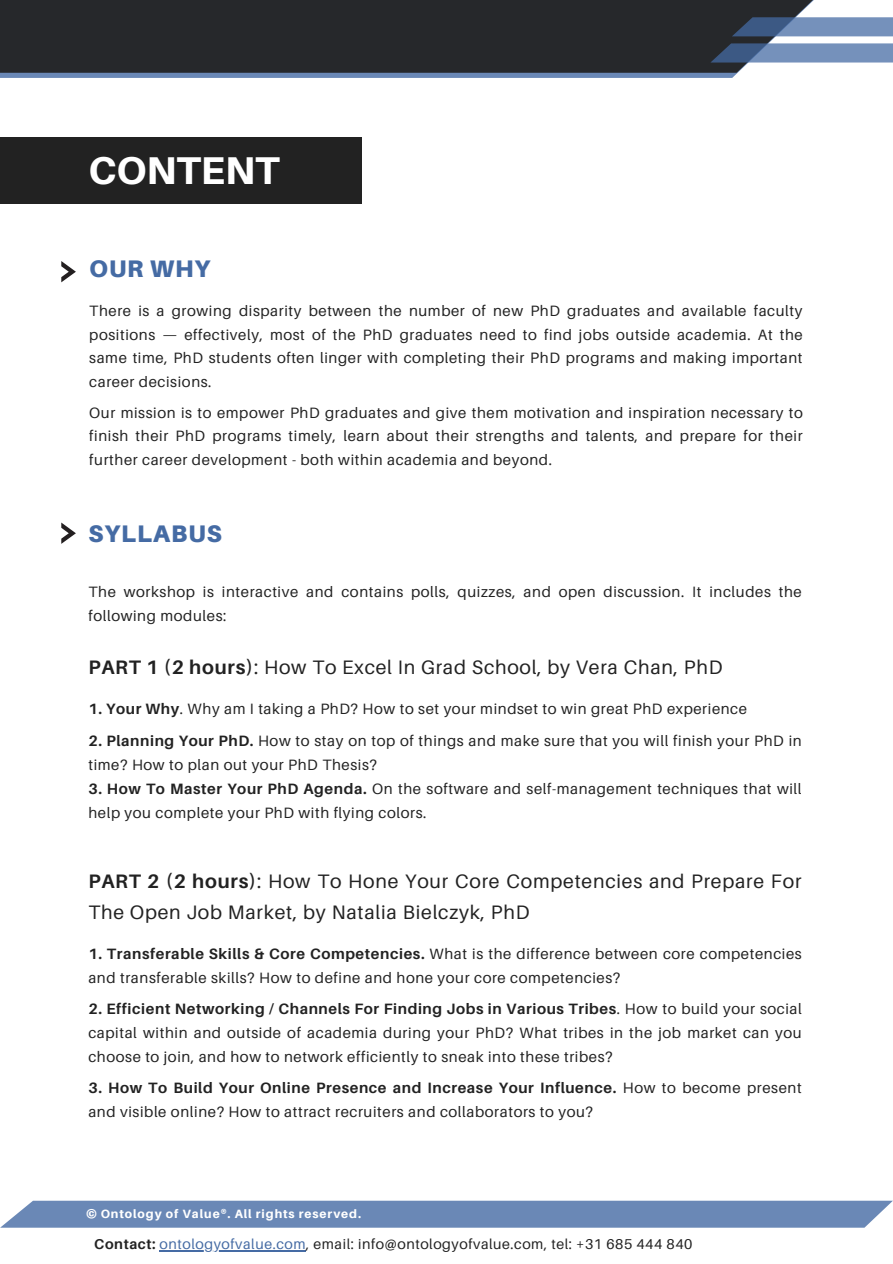
<style>
.page{position:relative;width:893px;height:1264px;background:#fff}
.page>*{position:absolute;margin:0;border:0;box-sizing:border-box;transform-origin:0 0}
.t1{font:800 38.7px "Aileron";color:#fff}
.t2{font:900 24px "Aileron";letter-spacing:.04em;color:#456ba4}
.t3{font:19.5px/31px "Aileron";letter-spacing:.04em;color:#222}
.t4{font:15px/24px "Aileron";letter-spacing:.04em;color:#222}
.t5{font:14.25px "Aileron";letter-spacing:.04em;color:#222}
.t6{font:800 12px "Aileron";letter-spacing:.08em;color:#fff}
.s1{font-weight:700}
.s2{color:#456ba4}
</style>
<div class="page">
<svg style="left:61px;top:261px;width:15px;height:21px"></svg>
<svg style="left:61px;top:522px;width:15px;height:22px"></svg>
<div style="left:0;top:137px;width:361px;height:67px;background:#222"></div>
<svg style="left:0;top:73px;width:738px;height:5px;background:#6c8ab7"></svg>
<div style="left:0;top:0;width:833px;height:73px;background:#26282b"></div>
<svg style="left:731px;top:17px;width:161px;height:19px;background:#617ba2"></svg>
<svg style="left:710px;top:43px;width:182px;height:20px;background:#6882a8"></svg>
<div style="left:1px;top:1200px;width:891px;height:27px;background:#6a88b6"></div>
<hr style="left:159px;top:1250px;width:147px;height:1px;background:#456ba4">
<h1 class="t1" style="left:88px;top:147px;width:192px">CONTENT</h1>
<h2 class="t2" style="left:89px;top:253px;width:123px">OUR WHY</h2>
<p class="t4" style="left:89px;top:299px;width:715px;line-height:23.5px;text-align:justify">There is a growing disparity between the number of new PhD graduates and available faculty positions — effectively, most of the PhD graduates need to find jobs outside academia. At the same time, PhD students often linger with completing their PhD programs and making important career decisions.</p>
<p class="t4" style="left:89px;top:400px;width:715px;line-height:23.5px;text-align:justify">Our mission is to empower PhD graduates and give them motivation and inspiration necessary to finish their PhD programs timely, learn about their strengths and talents, and prepare for their further career development - both within academia and beyond.</p>
<h2 class="t2" style="left:88px;top:519px;width:135px">SYLLABUS</h2>
<p class="t4" style="left:88px;top:579px;width:715px">The workshop is interactive and contains polls, quizzes, and open discussion. It includes the following modules:</p>
<h3 class="t3" style="left:88px;top:651px;width:635px"><span class="s1">PART 1 (2 hours)</span>: How To Excel In Grad School, by Vera Chan, PhD</h3>
<p class="t4" style="left:88px;top:697px;width:660px"><span class="s1">1. Your Why</span>. Why am I taking a PhD? How to set your mindset to win great PhD experience</p>
<p class="t4" style="left:88px;top:728px;width:714px"><span class="s1">2. Planning Your PhD.</span> How to stay on top of things and make sure that you will finish your PhD in time? How to plan out your PhD Thesis?</p>
<p class="t4" style="left:88px;top:776px;width:714px"><span class="s1">3. How To Master Your PhD Agenda.</span> On the software and self-management techniques that will help you complete your PhD with flying colors.</p>
<h3 class="t3" style="left:88px;top:864px;width:714px"><span class="s1">PART 2 (2 hours)</span>: How To Hone Your Core Competencies and Prepare For<br>The Open Job Market, by Natalia Bielczyk, PhD</h3>
<p class="t4" style="left:88px;top:941px;width:714px"><span class="s1">1. Transferable Skills &amp; Core Competencies.</span> What is the difference between core competencies and transferable skills? How to define and hone your core competencies?</p>
<p class="t4" style="left:88px;top:996px;width:715px;text-align:justify"><span class="s1">2. Efficient Networking / Channels For Finding Jobs in Various Tribes</span>. How to build your social capital within and outside of academia during your PhD? What tribes in the job market can you choose to join, and how to network efficiently to sneak into these tribes?</p>
<p class="t4" style="left:88px;top:1075px;width:714px"><span class="s1">3. How To Build Your Online Presence and Increase Your Influence.</span> How to become present and visible online? How to attract recruiters and collaborators to you?</p>
<p class="t6" style="left:86px;top:1206px;width:276px">© Ontology of Value®. All rights reserved.</p>
<p class="t5" style="left:94px;top:1235px;width:599px"><span class="s1">Contact:</span> <span class="s2">ontologyofvalue.com</span>, email: info@ontologyofvalue.com, tel: +31 685 444 840</p>
</div>
